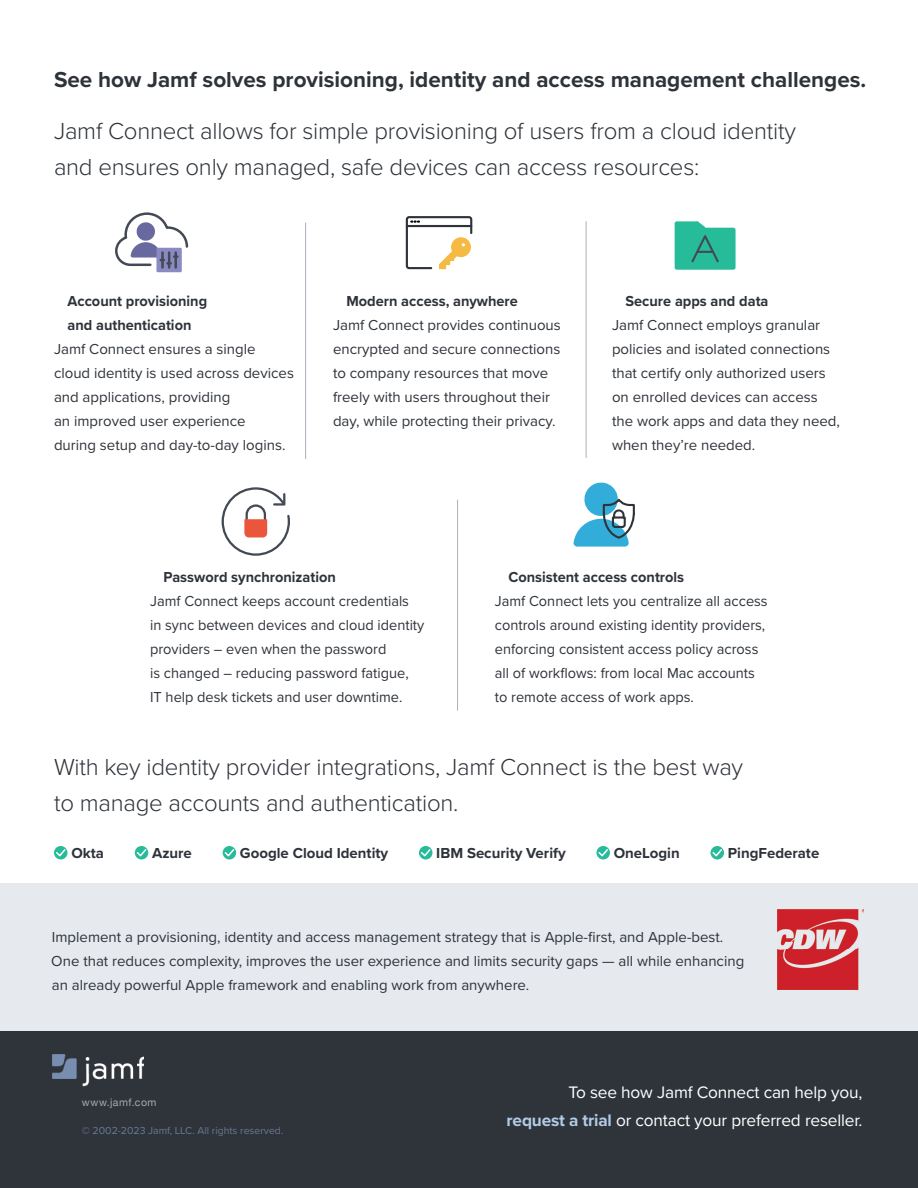
<style>
.page{position:relative;width:918px;height:1188px;background:#fff}
.page>*{position:absolute;margin:0;border:0;box-sizing:border-box;transform-origin:0 0}
.t1{font:300 24px/36px "Proxima Nova";letter-spacing:-.01em;color:#2e333a}
.t2{font:700 22.5px "Proxima Nova";color:#2e333a}
.t3{font:17.25px/28.5px "Proxima Nova";letter-spacing:-.01em;color:#fff;text-align:right}
.t4{font:15px/24px "Proxima Nova";color:#2e333a}
.t5{font:700 15px/24px "Proxima Nova";color:#2e333a}
.t6{font:10.5px "Proxima Nova";color:#687993}
.t7{font:10.5px "Helvetica Neue";letter-spacing:.045em;color:#a8a9ad}
.s1{font-weight:700;color:#b2cbe6}
</style>
<div class="page">
<div style="left:0;top:1025px;width:918px;height:163px;background:#2f343a"></div>
<img style="left:52px;top:1054px;width:92px;height:32px">
<hr style="left:586px;top:221px;width:1px;height:237px;background:#a9b1bc">
<hr style="left:305px;top:223px;width:1px;height:236px;background:#a9b1bc">
<hr style="left:457px;top:500px;width:1px;height:211px;background:#a9b1bc">
<svg style="left:54px;top:846px;width:13px;height:14px"></svg>
<svg style="left:55px;top:848px;width:12px;height:10px"></svg>
<svg style="left:135px;top:846px;width:13px;height:14px"></svg>
<svg style="left:135px;top:848px;width:13px;height:10px"></svg>
<svg style="left:223px;top:846px;width:13px;height:14px"></svg>
<svg style="left:223px;top:848px;width:13px;height:10px"></svg>
<svg style="left:419px;top:846px;width:13px;height:14px"></svg>
<svg style="left:420px;top:848px;width:12px;height:10px"></svg>
<svg style="left:596px;top:846px;width:14px;height:14px"></svg>
<svg style="left:597px;top:848px;width:12px;height:10px"></svg>
<svg style="left:711px;top:846px;width:13px;height:14px"></svg>
<svg style="left:711px;top:848px;width:12px;height:10px"></svg>
<svg style="left:156px;top:248px;width:26px;height:24px"></svg>
<svg style="left:115px;top:212px;width:74px;height:55px"></svg>
<svg style="left:405px;top:216px;width:68px;height:54px"></svg>
<svg style="left:675px;top:221px;width:61px;height:49px;background:#3bbb9f"></svg>
<div style="left:0;top:883px;width:918px;height:147px;background:#e6e9ed"></div>
<svg style="left:222px;top:487px;width:68px;height:69px"></svg>
<svg style="left:573px;top:482px;width:62px;height:65px"></svg>
<img style="left:778px;top:910px;width:86px;height:80px">
<h2 class="t2" style="left:54px;top:62px;width:814px">See how Jamf solves provisioning, identity and access management challenges.</h2>
<h1 class="t1" style="left:54px;top:112px;width:743px">Jamf Connect allows for simple provisioning of users from a cloud identity and ensures only managed, safe devices can access resources:</h1>
<p class="t5" style="left:68px;top:289px;width:141px">Account provisioning and authentication</p>
<p class="t4" style="left:54px;top:336px;width:241px">Jamf Connect ensures a single cloud identity is used across devices and applications, providing<br>an improved user experience<br>during setup and day-to-day logins.</p>
<p class="t5" style="left:346px;top:289px;width:173px">Modern access, anywhere</p>
<p class="t4" style="left:333px;top:312px;width:229px">Jamf Connect provides continuous encrypted and secure connections to company resources that move freely with users throughout their day, while protecting their privacy.</p>
<p class="t5" style="left:626px;top:289px;width:145px">Secure apps and data</p>
<p class="t4" style="left:612px;top:312px;width:230px">Jamf Connect employs granular policies and isolated connections that certify only authorized users on enrolled devices can access the work apps and data they need, when they’re needed.</p>
<p class="t5" style="left:164px;top:565px;width:174px">Password synchronization</p>
<p class="t4" style="left:150px;top:588px;width:276px">Jamf Connect keeps account credentials<br>in sync between devices and cloud identity providers – even when the password<br>is changed – reducing password fatigue,<br>IT help desk tickets and user downtime.</p>
<p class="t5" style="left:508px;top:565px;width:177px">Consistent access controls</p>
<p class="t4" style="left:495px;top:588px;width:274px">Jamf Connect lets you centralize all access controls around existing identity providers, enforcing consistent access policy across all of workflows: from local Mac accounts to remote access of work apps.</p>
<h1 class="t1" style="left:54px;top:748px;width:691px">With key identity provider integrations, Jamf Connect is the best way to manage accounts and authentication.</h1>
<p class="t5" style="left:71px;top:841px;width:34px">Okta</p>
<p class="t5" style="left:152px;top:841px;width:41px">Azure</p>
<p class="t5" style="left:240px;top:841px;width:150px">Google Cloud Identity</p>
<p class="t5" style="left:436px;top:841px;width:131px">IBM Security Verify</p>
<p class="t5" style="left:614px;top:841px;width:67px">OneLogin</p>
<p class="t5" style="left:728px;top:841px;width:93px">PingFederate</p>
<p class="t4" style="left:51px;top:924px;width:695px">Implement a provisioning, identity and access management strategy that is Apple-first, and Apple-best.<br>One that reduces complexity, improves the user experience and limits security gaps — all while enhancing an already powerful Apple framework and enabling work from anywhere.</p>
<p class="t7" style="left:82px;top:1095px;width:76px">www.jamf.com</p>
<p class="t6" style="left:82px;top:1123px;width:203px">© 2002-2023 Jamf, LLC. All rights reserved.</p>
<p class="t3" style="left:507px;top:1077px;width:357px">To see how Jamf Connect can help you, <span class="s1">request a trial</span> or contact your preferred reseller.</p>
</div>
